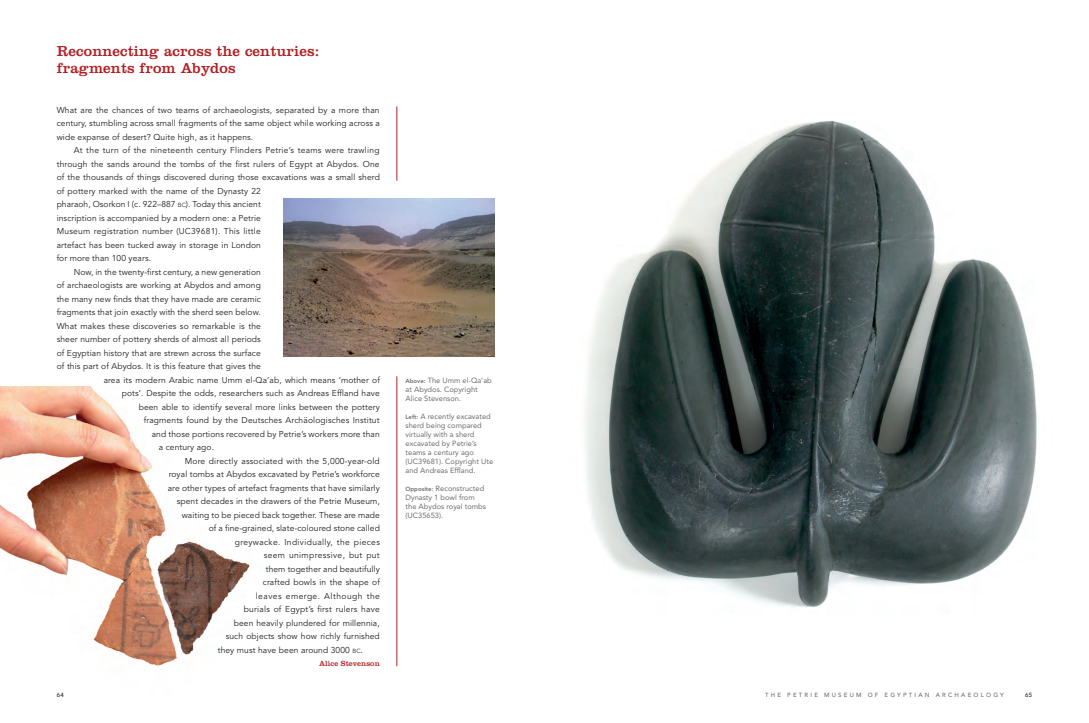
<style>
.page{position:relative;width:1089px;height:723px;background:#fff}
.page>*{position:absolute;margin:0;border:0;box-sizing:border-box;transform-origin:0 0}
.t1{font:15px/17px "Clarendon LT Std";letter-spacing:.01em;color:#b31f23}
.t2{font:8.5px/13.5px "Avenir LT Std";letter-spacing:.01em;color:#231f20;text-align:justify}
.t3{font:8.5px "Avenir LT Std";letter-spacing:.03em;color:#231f20}
.t4{font:8.5px "Avenir LT Std";letter-spacing:.04em;color:#231f20}
.t5{font:8.5px "Avenir LT Std";letter-spacing:.055em;color:#231f20}
.t6{font:7.8px "Clarendon LT Std";letter-spacing:.01em;color:#b31f23}
.t7{font:7.5px/9px "Avenir LT Std";color:#6c6d70}
.t8{font:500 6px "Avenir LT Std";letter-spacing:.37em;color:#6c6d70}
.t9{font:500 6px "Avenir LT Std";color:#231f20}
.s1{font-size:5.9px}
.s2{font-style:italic}
.s3{font-weight:800;font-size:6px}
</style>
<div class="page">
<img style="left:0;top:386px;width:251px;height:280px">
<img style="left:585px;top:120px;width:452px;height:488px">
<img style="left:283px;top:198px;width:211px;height:158px">
<hr style="left:397px;top:106px;width:1px;height:75px;background:#b31f23">
<hr style="left:397px;top:376px;width:1px;height:290px;background:#b31f23">
<h1 class="t1" style="left:57px;top:42px;width:264px">Reconnecting across the centuries: fragments from Abydos</h1>
<p class="t2" style="left:57px;top:103px;width:325px">What are the chances of two teams of archaeologists, separated by a more than century, stumbling across small fragments of the same object while working across a wide expanse of desert? Quite high, as it happens.</p>
<p class="t3" style="left:74px;top:145px;width:307px">At the turn of the nineteenth century Flinders Petrie’s teams were trawling</p>
<p class="t2" style="left:57px;top:157px;width:324px">through the sands around the tombs of the first rulers of Egypt at Abydos. One</p>
<p class="t2" style="left:57px;top:171px;width:325px">of the thousands of things discovered during those excavations was a small sherd</p>
<p class="t2" style="left:57px;top:184px;width:206px">of pottery marked with the name of the Dynasty 22</p>
<p class="t2" style="left:57px;top:198px;width:206px">pharaoh, Osorkon I (c. 922–887 <span class="s1">bc</span>). Today this ancient</p>
<p class="t2" style="left:57px;top:211px;width:206px">inscription is accompanied by a modern one: a Petrie</p>
<p class="t2" style="left:57px;top:225px;width:205px">Museum registration number (UC39681). This little</p>
<p class="t2" style="left:57px;top:238px;width:206px">artefact has been tucked away in storage in London</p>
<p class="t2" style="left:57px;top:252px;width:96px">for more than 100 years.</p>
<p class="t2" style="left:74px;top:265px;width:189px">Now, in the twenty-first century, a new generation</p>
<p class="t2" style="left:57px;top:279px;width:206px">of archaeologists are working at Abydos and among</p>
<p class="t2" style="left:57px;top:292px;width:206px">the many new finds that they have made are ceramic</p>
<p class="t2" style="left:57px;top:306px;width:205px">fragments that join exactly with the sherd seen below.</p>
<p class="t2" style="left:57px;top:319px;width:206px">What makes these discoveries so remarkable is the</p>
<p class="t2" style="left:57px;top:333px;width:206px">sheer number of pottery sherds of almost all periods</p>
<p class="t2" style="left:57px;top:346px;width:206px">of Egyptian history that are strewn across the surface</p>
<p class="t2" style="left:57px;top:360px;width:206px">of this part of Abydos. It is this feature that gives the</p>
<p class="t2" style="left:104px;top:373px;width:278px">area its modern Arabic name Umm el-Qa’ab<span class="s2">,</span> which means ‘mother of</p>
<p class="t2" style="left:122px;top:387px;width:260px">pots’. Despite the odds, researchers such as Andreas Effland have</p>
<p class="t2" style="left:139px;top:400px;width:242px">been able to identify several more links between the pottery</p>
<p class="t2" style="left:144px;top:414px;width:237px">fragments found by the Deutsches Archäologisches Institut</p>
<p class="t2" style="left:152px;top:427px;width:229px">and those portions recovered by Petrie’s workers more than</p>
<p class="t2" style="left:159px;top:441px;width:57px">a century ago.</p>
<p class="t2" style="left:185px;top:454px;width:196px">More directly associated with the 5,000-year-old</p>
<p class="t2" style="left:169px;top:468px;width:213px">royal tombs at Abydos excavated by Petrie’s workforce</p>
<p class="t2" style="left:168px;top:481px;width:213px">are other types of artefact fragments that have similarly</p>
<p class="t2" style="left:177px;top:495px;width:205px">spent decades in the drawers of the Petrie Museum,</p>
<p class="t2" style="left:182px;top:508px;width:199px">waiting to be pieced back together. These are made</p>
<p class="t2" style="left:209px;top:522px;width:173px">of a fine-grained, slate-coloured stone called</p>
<p class="t4" style="left:235px;top:537px;width:147px">greywacke. Individually, the pieces</p>
<p class="t4" style="left:264px;top:550px;width:117px">seem unimpressive, but put</p>
<p class="t2" style="left:266px;top:562px;width:115px">them together and beautifully</p>
<p class="t2" style="left:263px;top:576px;width:119px">crafted bowls in the shape of</p>
<p class="t5" style="left:256px;top:591px;width:126px">leaves emerge. Although the</p>
<p class="t2" style="left:244px;top:603px;width:138px">burials of Egypt’s first rulers have</p>
<p class="t2" style="left:234px;top:616px;width:147px">been heavily plundered for millennia,</p>
<p class="t2" style="left:226px;top:630px;width:155px">such objects show how richly furnished</p>
<p class="t2" style="left:218px;top:643px;width:147px">they must have been around 3000 <span class="s1">bc</span>.</p>
<p class="t6" style="left:319px;top:659px;width:62px">Alice Stevenson</p>
<p class="t7" style="left:405px;top:376px;width:88px"><span class="s3">Above:</span> The Umm el-Qa’ab at Abydos. Copyright<br>Alice Stevenson.</p>
<p class="t7" style="left:405px;top:412px;width:89px"><span class="s3">Left:</span> A recently excavated sherd being compared virtually with a sherd excavated by Petrie’s teams a century ago (UC39681). Copyright Ute and Andreas Effland.</p>
<p class="t7" style="left:405px;top:484px;width:82px"><span class="s3">Opposite:</span> Reconstructed<br>Dynasty 1 bowl from the Abydos royal tombs (UC35653).</p>
<p class="t9" style="left:57px;top:691px;width:8px">64</p>
<p class="t8" style="left:765px;top:691px;width:240px">THE PETRIE MUSEUM OF EGYPTIAN ARCHAEOLOGY</p>
<p class="t9" style="left:1025px;top:691px;width:8px">65</p>
</div>
